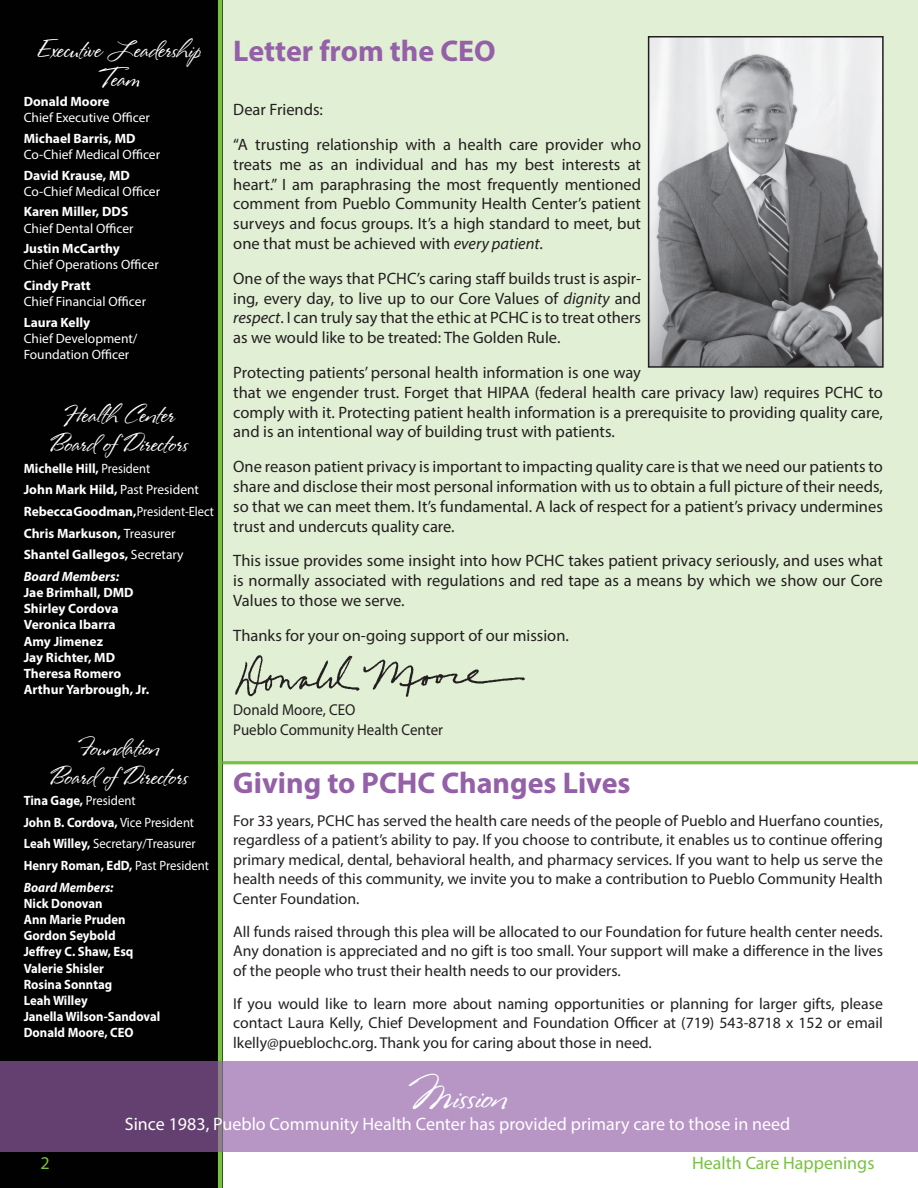
<style>
.page{position:relative;width:918px;height:1188px;background:#fff}
.page>*{position:absolute;margin:0;border:0;box-sizing:border-box;transform-origin:0 0}
.t1{font:36px "Stephanie Marie JF";color:#fff}
.t2{font:700 30px "Myriad Pro";color:#9460a8}
.t3{font:24px/28.8px "Stephanie Marie JF";color:#fff;text-align:center}
.t4{font:18px "Myriad Pro";color:#fff}
.t5{font:18px "Myriad Pro";color:#79c142}
.Normal__Web{font:16.5px/19.8px "Myriad Pro";color:#231f20;text-align:justify}
.Normal__Web-2{font:15.75px/19.5px "Myriad Pro";color:#231f20;text-align:justify}
.Normal__Web-3{font:15.75px "Myriad Pro";color:#231f20;scale:.95 1}
.t6{font:700 13.5px "Myriad Pro";color:#fff}
.t7{font:700 13.5px "Myriad Pro";color:#fff;scale:.94 1}
.t8{font:13.5px/16.2px "Myriad Pro";color:#fff}
.t9{font:13.5px "Myriad Pro";color:#fff;scale:.94 1}
.t10{font:italic 700 13.5px "Myriad Pro";color:#fff}
.t11{font:italic 700 13.5px "Myriad Pro";color:#fff;scale:.94 1}
.s1{font-weight:400}
.s2{font-weight:700}
.s3{font-style:italic}
</style>
<div class="page">
<div style="left:221px;top:0;width:697px;height:764px;background:#e1efd4"></div>
<div style="left:0;top:0;width:222px;height:1188px;background:#010101"></div>
<hr style="left:218px;top:0;width:4px;height:1188px;background:#79c142">
<svg style="left:0;top:1061px;width:918px;height:90px;fill:#b795c5"></svg>
<img style="left:651px;top:39px;width:230px;height:326px">
<div style="left:648px;top:36px;width:236px;height:332px;border:2px solid #231f20"></div>
<hr style="left:222px;top:761px;width:696px;height:3px;background:#79c142">
<img style="left:235px;top:656px;width:289px;height:41px">
<p class="t3" style="left:36px;top:34px;width:166px">Executive Leadership<br>Team</p>
<p class="t6" style="left:24px;top:93px;width:87px">Donald Moore</p>
<p class="t8" style="left:24px;top:110px;width:128px">Chief Executive Officer</p>
<p class="t6" style="left:24px;top:130px;width:113px">Michael Barris, MD</p>
<p class="t8" style="left:24px;top:146px;width:138px">Co-Chief Medical Officer</p>
<p class="t6" style="left:24px;top:166px;width:108px">David Krause, MD</p>
<p class="t8" style="left:24px;top:183px;width:138px">Co-Chief Medical Officer</p>
<p class="t6" style="left:24px;top:203px;width:106px">Karen Miller, DDS</p>
<p class="t8" style="left:24px;top:220px;width:111px">Chief Dental Officer</p>
<p class="t6" style="left:24px;top:240px;width:98px">Justin McCarthy</p>
<p class="t8" style="left:24px;top:257px;width:136px">Chief Operations Officer</p>
<p class="t6" style="left:24px;top:277px;width:69px">Cindy Pratt</p>
<p class="t8" style="left:24px;top:293px;width:124px">Chief Financial Officer</p>
<p class="t6" style="left:24px;top:313px;width:68px">Laura Kelly</p>
<p class="t8" style="left:24px;top:330px;width:115px">Chief Development/<br>Foundation Officer</p>
<p class="t3" style="left:64px;top:400px;width:112px">Health Center</p>
<p class="t3" style="left:50px;top:429px;width:139px">Board ofDirectors</p>
<p class="t6" style="left:24px;top:460px;width:128px">Michelle Hill, <span class="s1">President</span></p>
<p class="t6" style="left:24px;top:481px;width:177px">John Mark Hild, <span class="s1">Past President</span></p>
<p class="t6" style="left:24px;top:503px;width:192px">Rebecca Goodman, <span class="s1">President-Elect</span></p>
<p class="t6" style="left:24px;top:524px;width:153px">Chris Markuson, <span class="s1">Treasurer</span></p>
<p class="t6" style="left:24px;top:546px;width:161px">Shantel Gallegos, <span class="s1">Secretary</span></p>
<p class="t10" style="left:24px;top:568px;width:97px">Board Members:</p>
<p class="t6" style="left:24px;top:584px;width:111px">Jae Brimhall, DMD</p>
<p class="t6" style="left:24px;top:600px;width:96px">Shirley Cordova</p>
<p class="t6" style="left:24px;top:616px;width:93px">Veronica Ibarra</p>
<p class="t6" style="left:24px;top:632px;width:81px">Amy Jimenez</p>
<p class="t6" style="left:24px;top:649px;width:93px">Jay Richter, MD</p>
<p class="t6" style="left:24px;top:665px;width:99px">Theresa Romero</p>
<p class="t6" style="left:24px;top:681px;width:127px">Arthur Yarbrough, Jr.</p>
<p class="t3" style="left:78px;top:732px;width:83px">Foundation</p>
<p class="t3" style="left:50px;top:761px;width:139px">Board ofDirectors</p>
<p class="t7" style="left:24px;top:792px;width:120px">Tina Gage, <span class="s1">President</span></p>
<p class="t7" style="left:24px;top:813px;width:183px">John B. Cordova, <span class="s1">Vice President</span></p>
<p class="t9" style="left:24px;top:835px;width:184px"><span class="s2">Leah Willey,</span> Secretary/Treasurer</p>
<p class="t7" style="left:24px;top:857px;width:199px">Henry Roman, EdD, <span class="s1">Past President</span></p>
<p class="t11" style="left:24px;top:878px;width:97px">Board Members:</p>
<p class="t7" style="left:24px;top:894px;width:86px">Nick Donovan</p>
<p class="t7" style="left:24px;top:911px;width:110px">Ann Marie Pruden</p>
<p class="t7" style="left:24px;top:927px;width:99px">Gordon Seybold</p>
<p class="t7" style="left:24px;top:943px;width:118px">Jeffrey C. Shaw, Esq</p>
<p class="t7" style="left:24px;top:959px;width:87px">Valerie Shisler</p>
<p class="t7" style="left:24px;top:975px;width:96px">Rosina Sonntag</p>
<p class="t7" style="left:24px;top:992px;width:70px">Leah Willey</p>
<p class="t7" style="left:24px;top:1008px;width:147px">Janella Wilson-Sandoval</p>
<p class="t7" style="left:24px;top:1024px;width:118px">Donald Moore, CEO</p>
<p class="t2" style="left:233px;top:31px;width:264px">Letter from the CEO</p>
<p class="Normal__Web" style="left:233px;top:100px;width:91px">Dear Friends:</p>
<p class="Normal__Web" style="left:233px;top:134px;width:409px">“A trusting relationship with a health care provider who treats me as an individual and has my best interests at heart.” I am paraphrasing the most frequently mentioned comment from Pueblo Community Health Center’s patient surveys and focus groups. It’s a high standard to meet, but one that must be achieved with <span class="s3">every patient</span>.</p>
<p class="Normal__Web" style="left:233px;top:268px;width:409px">One of the ways that PCHC’s caring staff builds trust is aspir&shy;ing, every day, to live up to our Core Values of <span class="s3">dignity</span> and <span class="s3">respect</span>. I can truly say that the ethic at PCHC is to treat others as we would like to be treated: The Golden Rule.</p>
<p class="Normal__Web" style="left:233px;top:362px;width:651px;text-align:left">Protecting patients’ personal health information is one way<br>that we engender trust. Forget that HIPAA (federal health care privacy law) requires PCHC to comply with it. Protecting patient health information is a prerequisite to providing quality care, and is an intentional way of building trust with patients.</p>
<p class="Normal__Web" style="left:233px;top:457px;width:651px">One reason patient privacy is important to impacting quality care is that we need our patients to share and disclose their most personal information with us to obtain a full picture of their needs, so that we can meet them. It’s fundamental. A lack of respect for a patient’s privacy undermines trust and undercuts quality care.</p>
<p class="Normal__Web" style="left:233px;top:551px;width:651px">This issue provides some insight into how PCHC takes patient privacy seriously, and uses what is normally associated with regulations and red tape as a means by which we show our Core Values to those we serve.</p>
<p class="Normal__Web" style="left:233px;top:625px;width:337px">Thanks for your on-going support of our mission.</p>
<p class="Normal__Web-3" style="left:233px;top:700px;width:130px">Donald Moore, CEO</p>
<p class="Normal__Web-3" style="left:233px;top:720px;width:222px">Pueblo Community Health Center</p>
<p class="t2" style="left:233px;top:763px;width:399px">Giving to PCHC Changes Lives</p>
<p class="Normal__Web-2" style="left:233px;top:810px;width:651px">For 33 years, PCHC has served the health care needs of the people of Pueblo and Huerfano counties, regardless of a patient’s ability to pay. If you choose to contribute, it enables us to continue offering primary medical, dental, behavioral health, and pharmacy services. If you want to help us serve the health needs of this community, we invite you to make a contribution to Pueblo Community Health Center Foundation.</p>
<p class="Normal__Web-2" style="left:233px;top:921px;width:651px">All funds raised through this plea will be allocated to our Foundation for future health center needs.<br>Any donation is appreciated and no gift is too small. Your support will make a difference in the lives of the people who trust their health needs to our providers.</p>
<p class="Normal__Web-2" style="left:233px;top:993px;width:651px">If you would like to learn more about naming opportunities or planning for larger gifts, please contact Laura Kelly, Chief Development and Foundation Officer at (719) 543-8718 x 152 or email lkelly@pueblochc.org. Thank you for caring about those in need.</p>
<p class="t1" style="left:408px;top:1075px;width:100px">Mission</p>
<p class="t4" style="left:125px;top:1113px;width:667px">Since 1983, Pueblo Community Health Center has provided primary care to those in need</p>
<p class="t5" style="left:40px;top:1152px;width:11px">2</p>
<p class="t5" style="left:692px;top:1152px;width:184px">Health Care Happenings</p>
</div>
